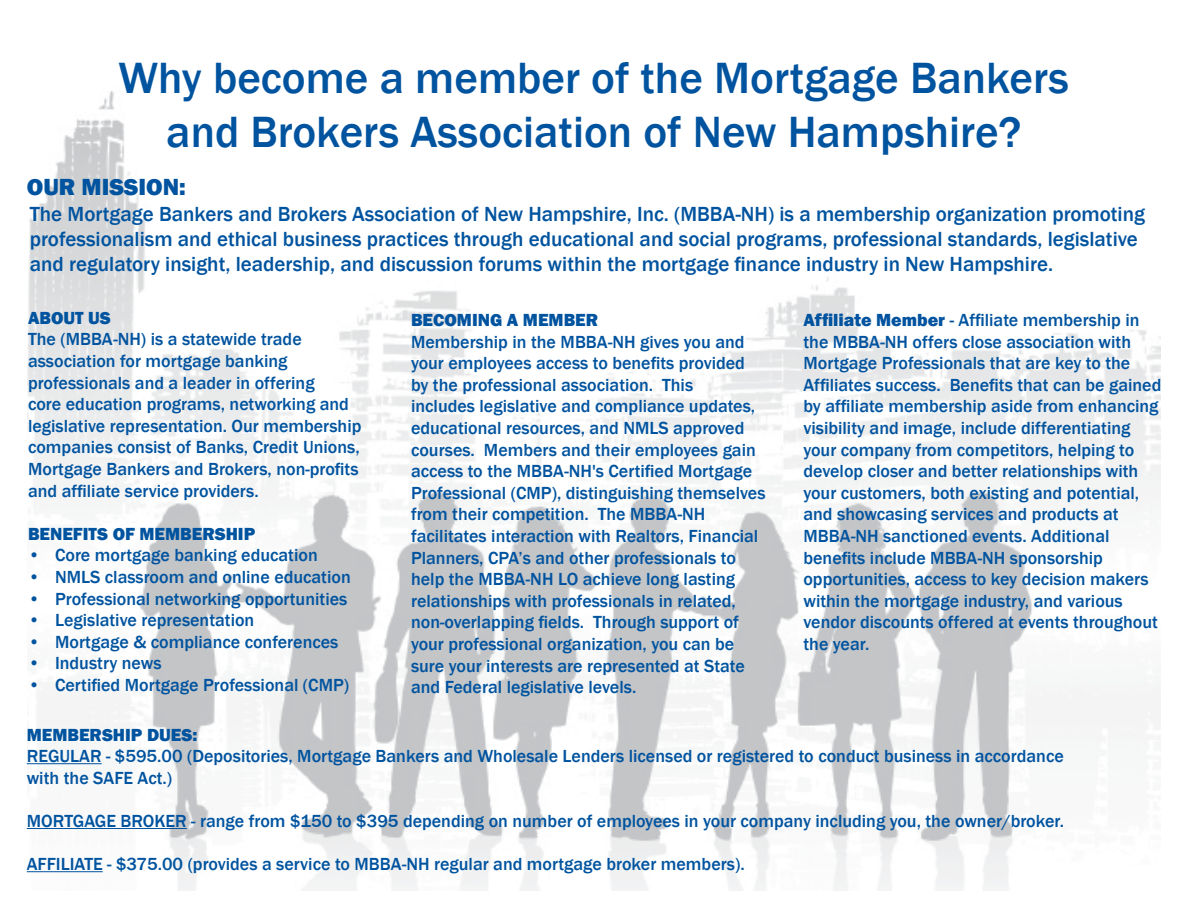
<style>
.page{position:relative;width:1188px;height:918px;background:#fff}
.page>*{position:absolute;margin:0;border:0;box-sizing:border-box;transform-origin:0 0}
.t1{font:500 45px/54px "Franklin Gothic";color:#00539f;text-align:center}
.t2{font:800 24px "Franklin Gothic";color:#00539f}
.t3{font:500 21px/25.2px "Franklin Gothic";color:#00539f}
.t4{font:500 18px/21.6px "Franklin Gothic";color:#00539f}
.t5{font:800 18px "Franklin Gothic";color:#00539f}
.s1{font-weight:800}
</style>
<div class="page">
<img style="left:27px;top:91px;width:1134px;height:800px">
<hr style="left:27px;top:763px;width:75px;height:1px;background:#00539f">
<hr style="left:27px;top:828px;width:160px;height:1px;background:#00539f">
<hr style="left:27px;top:871px;width:76px;height:1px;background:#00539f">
<h1 class="t1" style="left:118px;top:53px;width:952px">Why become a member of the Mortgage Bankers and Brokers Association of New Hampshire?</h1>
<h2 class="t2" style="left:27px;top:177px;width:161px">OUR MISSION:</h2>
<p class="t3" style="left:30px;top:201px;width:1117px">The Mortgage Bankers and Brokers Association of New Hampshire, Inc. (MBBA-NH) is a membership organization promoting professionalism and ethical business practices through educational and social programs, professional standards, legislative and regulatory insight, leadership, and discussion forums within the mortgage finance industry in New Hampshire.</p>
<p class="t5" style="left:411px;top:313px;width:189px">BECOMING A MEMBER</p>
<p class="t4" style="left:411px;top:332px;width:356px">Membership in the MBBA-NH gives you and your employees access to benefits provided by the professional association. This<br>includes legislative and compliance updates, educational resources, and NMLS approved courses. Members and their employees gain access to the MBBA-NH's Certified Mortgage Professional (CMP), distinguishing themselves from their competition. The MBBA-NH facilitates interaction with Realtors, Financial Planners, CPA’s and other professionals to help the MBBA-NH LO achieve long lasting relationships with professionals in related, non-overlapping fields. Through support of your professional organization, you can be sure your interests are represented at State and Federal legislative levels.</p>
<p class="t5" style="left:28px;top:310px;width:84px">ABOUT US</p>
<p class="t4" style="left:28px;top:329px;width:335px">The (MBBA-NH) is a statewide trade association for mortgage banking professionals and a leader in offering<br>core education programs, networking and legislative representation. Our membership companies consist of Banks, Credit Unions, Mortgage Bankers and Brokers, non-profits and affiliate service providers.</p>
<p class="t5" style="left:28px;top:526px;width:229px">BENEFITS OF MEMBERSHIP</p>
<p class="t4" style="left:28px;top:545px;width:291px">• Core mortgage banking education</p>
<p class="t4" style="left:28px;top:566px;width:324px">• NMLS classroom and online education</p>
<p class="t4" style="left:28px;top:588px;width:321px">• Professional networking opportunities</p>
<p class="t4" style="left:28px;top:610px;width:228px">• Legislative representation</p>
<p class="t4" style="left:28px;top:631px;width:312px">• Mortgage &amp; compliance conferences</p>
<p class="t4" style="left:28px;top:653px;width:135px">• Industry news</p>
<p class="t4" style="left:28px;top:674px;width:323px">• Certified Mortgage Professional (CMP)</p>
<p class="t5" style="left:27px;top:727px;width:172px">MEMBERSHIP DUES:</p>
<p class="t4" style="left:27px;top:746px;width:1039px">REGULAR - $595.00 (Depositories, Mortgage Bankers and Wholesale Lenders licensed or registered to conduct business in accordance with the SAFE Act.)</p>
<p class="t4" style="left:27px;top:811px;width:1039px">MORTGAGE BROKER - range from $150 to $395 depending on number of employees in your company including you, the owner/broker.</p>
<p class="t4" style="left:27px;top:854px;width:719px">AFFILIATE - $375.00 (provides a service to MBBA-NH regular and mortgage broker members).</p>
<p class="t4" style="left:803px;top:309px;width:359px"><span class="s1">Affiliate Member</span> - Affiliate membership in the MBBA-NH offers close association with Mortgage Professionals that are key to the Affiliates success. Benefits that can be gained by affiliate membership aside from enhancing visibility and image, include differentiating your company from competitors, helping to develop closer and better relationships with your customers, both existing and potential, and showcasing services and products at MBBA-NH sanctioned events. Additional benefits include MBBA-NH sponsorship opportunities, access to key decision makers within the mortgage industry, and various vendor discounts offered at events throughout the year.</p>
</div>
